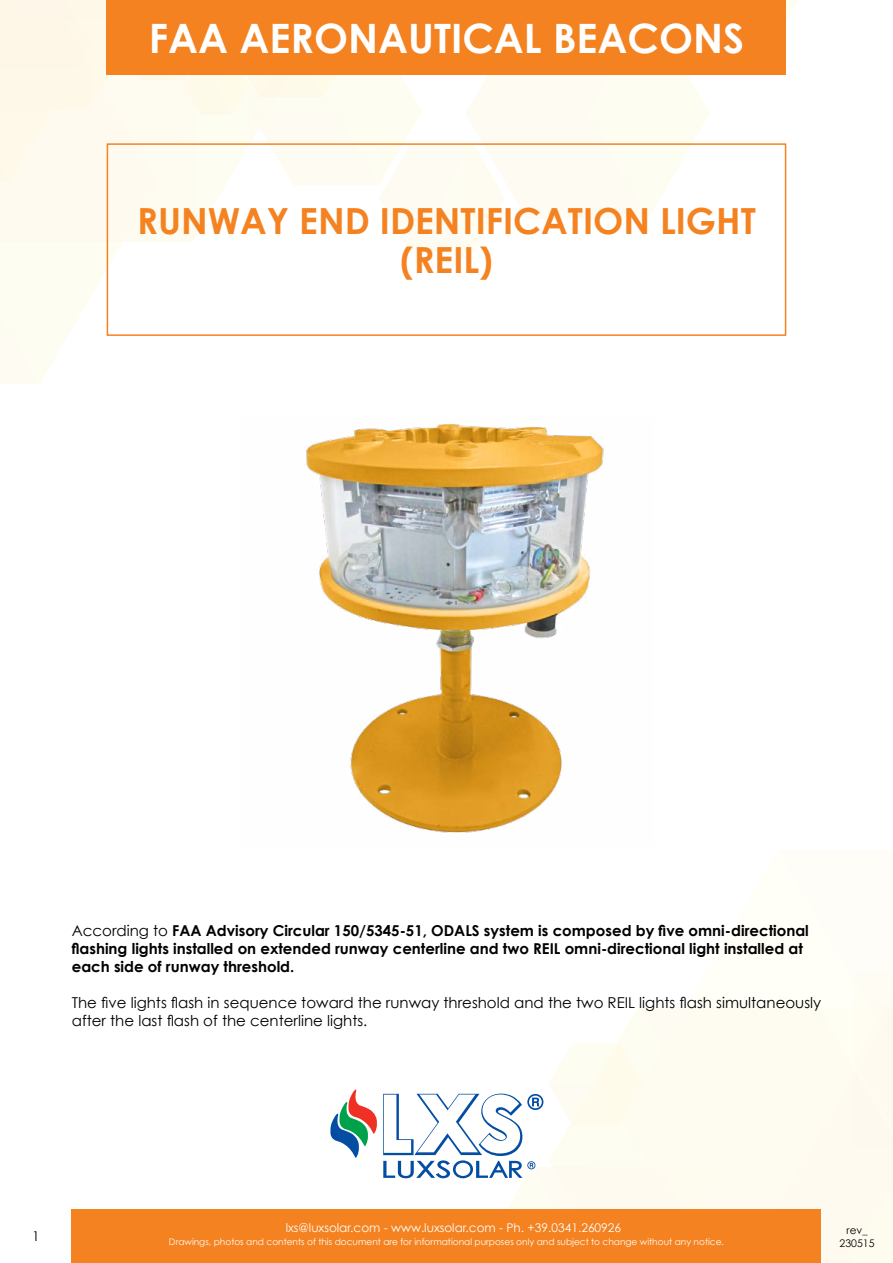
<style>
.page{position:relative;width:893px;height:1263px;background:#fff}
.page>*{position:absolute;margin:0;border:0;box-sizing:border-box;transform-origin:0 0}
.t1{font:700 40.5px "Century Gothic";color:#fff}
.t2{font:700 36px/39px "Century Gothic";color:#f58220;text-align:center}
.t3{font:700 15px/18px "Century Gothic";color:#000}
.t4{font:15px/18px "Century Gothic";color:#000}
.t5{font:13.5px "Century Gothic";color:#000}
.t6{font:12px "Century Gothic";color:#fff}
.t7{font:10.5px/12.6px "Century Gothic";color:#000;text-align:center}
.t8{font:9px "Century Gothic";color:#fff}
.s1{font-weight:400}
</style>
<div class="page">
<svg style="left:0;top:253px;width:116px;height:131px;fill:#fefdf2"></svg>
<svg style="left:0;top:0;width:798px;height:253px"></svg>
<div style="left:0;top:0;width:355px;height:182px;background:#fefaf0"></div>
<div style="left:72px;top:1209px;width:749px;height:54px;background:#f58220"></div>
<div style="left:107px;top:0;width:679px;height:74px;background:#f58220"></div>
<svg style="left:330px;top:973px;width:563px;height:290px"></svg>
<div style="left:107px;top:143px;width:679px;height:193px;border:2px solid #f58220"></div>
<img style="left:306px;top:424px;width:298px;height:409px">
<h1 class="t1" style="left:149px;top:12px;width:597px">FAA AERONAUTICAL BEACONS</h1>
<h2 class="t2" style="left:137px;top:200px;width:620px">RUNWAY END IDENTIFICATION LIGHT (REIL)</h2>
<p class="t3" style="left:72px;top:921px;width:739px"><span class="s1">According to</span> FAA Advisory Circular 150/5345-51, ODALS system is composed by five omni-directional flashing lights installed on extended runway centerline and two REIL omni-directional light installed at each side of runway threshold.</p>
<p class="t4" style="left:72px;top:993px;width:751px">The five lights flash in sequence toward the runway threshold and the two REIL lights flash simultaneously after the last flash of the centerline lights.</p>
<p class="t5" style="left:32px;top:1228px;width:9px">1</p>
<p class="t6" style="left:286px;top:1220px;width:337px">lxs@luxsolar.com - www.luxsolar.com - Ph. +39.0341.260926</p>
<p class="t8" style="left:169px;top:1236px;width:557px">Drawings, photos and contents of this document are for informational purposes only and subject to change without any notice.</p>
<p class="t7" style="left:840px;top:1224px;width:36px">rev_<br>230515</p>
</div>
